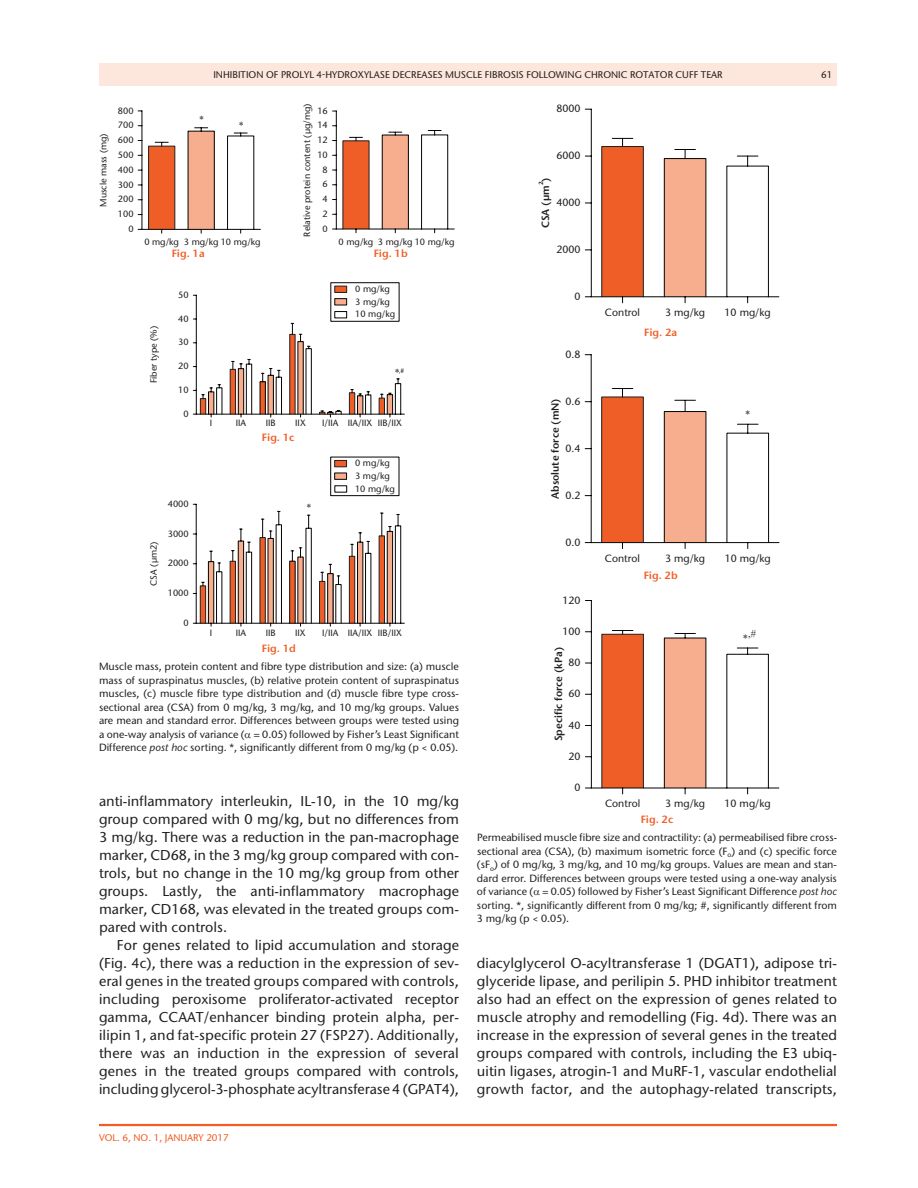
<style>
.page{position:relative;width:918px;height:1188px;background:#fff}
.page>*{position:absolute;margin:0;border:0;box-sizing:border-box;transform-origin:0 0}
.t1{font:500 14.25px/18px "Stone Sans ITC Pro";color:#231f20;text-align:justify}
.t2{font:500 10.5px/13.5px "Stone Sans ITC Pro";color:#231f20;text-align:justify}
.t3{font:500 10.5px "Stone Sans Std";color:#231f20}
.t4{font:600 10.5px "Stone Sans Std";color:#231f20}
.t5{font:600 10.5px "Stone Sans ITC Pro";color:#f25d23}
.t6{font:500 9.75px "Stone Sans ITC Pro";color:#231f20}
.t7{font:500 9.75px "Stone Sans ITC Pro";color:#f25d23}
.t8{font:500 9.15px/12.8px "Stone Sans Std";color:#231f20}
.t9{font:6.6px "Helvetica LT Std";color:#231f20}
.t10{font:600 6px "Stone Sans Std";color:#231f20}
.s1{font-style:italic}
</style>
<div class="page">
<div style="left:99px;top:63px;width:738px;height:23px;background:#fde7dc"></div>
<hr style="left:99px;top:1124px;width:738px;height:2px;background:#f25d23">
<hr style="left:591px;top:109px;width:1px;height:188px;background:#050504">
<svg style="left:585px;top:138px;width:194px;height:166px"></svg>
<hr style="left:591px;top:355px;width:1px;height:188px;background:#050504">
<hr style="left:591px;top:601px;width:1px;height:187px;background:#050504">
<hr style="left:336px;top:111px;width:1px;height:118px;background:#050504">
<svg style="left:333px;top:125px;width:122px;height:109px"></svg>
<div style="left:334px;top:460px;width:13px;height:7px;background:#ee5e26;border:1px solid #231f20"></div>
<div style="left:334px;top:473px;width:13px;height:7px;background:#f7ae8f;border:1px solid #050504"></div>
<div style="left:330px;top:457px;width:69px;height:39px;border:1px solid #050504"></div>
<hr style="left:196px;top:295px;width:1px;height:119px;background:#050504">
<div style="left:334px;top:286px;width:13px;height:7px;background:#ee5e26;border:1px solid #231f20"></div>
<div style="left:334px;top:298px;width:13px;height:7px;background:#f7ae8f;border:1px solid #050504"></div>
<div style="left:334px;top:311px;width:13px;height:7px;border:1px solid #050504"></div>
<div style="left:330px;top:282px;width:69px;height:40px;border:1px solid #050504"></div>
<svg style="left:585px;top:630px;width:194px;height:165px"></svg>
<svg style="left:585px;top:388px;width:194px;height:161px"></svg>
<svg style="left:138px;top:111px;width:123px;height:123px"></svg>
<svg style="left:193px;top:504px;width:212px;height:123px"></svg>
<svg style="left:193px;top:319px;width:212px;height:99px"></svg>
<p class="t8" style="left:97px;top:207px;width:75px;rotate:-90deg">Muscle mass (mg)</p>
<p class="t8" style="left:118px;top:104px;width:17px">800</p>
<p class="t8" style="left:118px;top:119px;width:17px">700</p>
<p class="t8" style="left:118px;top:134px;width:17px">600</p>
<p class="t8" style="left:118px;top:148px;width:17px">500</p>
<p class="t8" style="left:118px;top:163px;width:17px">400</p>
<p class="t8" style="left:118px;top:178px;width:17px">300</p>
<p class="t8" style="left:118px;top:193px;width:17px">200</p>
<p class="t8" style="left:118px;top:208px;width:17px">100</p>
<p class="t8" style="left:128px;top:222px;width:7px">0</p>
<p class="t6" style="left:213px;top:68px;width:511px">Inhi biti on of prolyl 4-hydroxylase decreases muscle fi brosi s followi ng chroni c rotator cuff tear</p>
<p class="t6" style="left:821px;top:68px;width:13px">61</p>
<p class="t8" style="left:144px;top:235px;width:118px">0 mg/kg 3 mg/kg 10 mg/kg</p>
<p class="t5" style="left:172px;top:246px;width:35px">Fig. 1a</p>
<p class="t8" style="left:178px;top:288px;width:12px">50</p>
<p class="t8" style="left:147px;top:383px;width:59px;rotate:-90deg">Fiber type (%)</p>
<p class="t8" style="left:178px;top:312px;width:12px">40</p>
<p class="t8" style="left:178px;top:336px;width:12px">30</p>
<p class="t8" style="left:178px;top:360px;width:12px">20</p>
<p class="t8" style="left:178px;top:383px;width:12px">10</p>
<p class="t8" style="left:184px;top:407px;width:7px">0</p>
<p class="t8" style="left:300px;top:237px;width:135px;rotate:-90deg">Relative protein content (µg/mg)</p>
<p class="t8" style="left:317px;top:104px;width:12px">16</p>
<p class="t8" style="left:317px;top:119px;width:12px">14</p>
<p class="t8" style="left:317px;top:134px;width:12px">12</p>
<p class="t8" style="left:317px;top:148px;width:12px">10</p>
<p class="t8" style="left:323px;top:163px;width:7px">8</p>
<p class="t8" style="left:323px;top:178px;width:7px">6</p>
<p class="t8" style="left:323px;top:193px;width:7px">4</p>
<p class="t8" style="left:323px;top:207px;width:7px">2</p>
<p class="t8" style="left:323px;top:222px;width:7px">0</p>
<p class="t8" style="left:339px;top:235px;width:117px">0 mg/kg 3 mg/kg 10 mg/kg</p>
<p class="t5" style="left:374px;top:246px;width:36px">Fig. 1b</p>
<p class="t8" style="left:355px;top:282px;width:41px">0 mg/kg<br>3 mg/kg<br>10 mg/kg</p>
<p class="t9" style="left:399px;top:367px;width:7px">,#</p>
<p class="t8" style="left:210px;top:417px;width:4px">I</p>
<p class="t8" style="left:236px;top:417px;width:12px">IIA</p>
<p class="t8" style="left:266px;top:417px;width:12px">IIB</p>
<p class="t8" style="left:295px;top:417px;width:12px">IIX</p>
<p class="t8" style="left:322px;top:417px;width:81px">I/IIA IIA/IIX IIB/IIX</p>
<p class="t8" style="left:147px;top:586px;width:46px;rotate:-90deg">CSA (µm2)</p>
<p class="t8" style="left:168px;top:497px;width:22px">4000</p>
<p class="t8" style="left:168px;top:527px;width:22px">3000</p>
<p class="t8" style="left:168px;top:557px;width:22px">2000</p>
<p class="t8" style="left:168px;top:587px;width:22px">1000</p>
<p class="t8" style="left:183px;top:616px;width:7px">0</p>
<p class="t5" style="left:262px;top:431px;width:34px">Fig. 1c</p>
<p class="t8" style="left:355px;top:457px;width:41px">0 mg/kg<br>3 mg/kg<br>10 mg/kg</p>
<p class="t8" style="left:210px;top:627px;width:4px">I</p>
<p class="t8" style="left:236px;top:627px;width:12px">IIA</p>
<p class="t8" style="left:266px;top:627px;width:12px">IIB</p>
<p class="t8" style="left:295px;top:627px;width:12px">IIX</p>
<p class="t8" style="left:322px;top:627px;width:81px">I/IIA IIA/IIX IIB/IIX</p>
<p class="t3" style="left:556px;top:102px;width:26px">8000</p>
<p class="t3" style="left:556px;top:149px;width:26px">6000</p>
<p class="t4" style="left:539px;top:228px;width:52px;rotate:-90deg">CSA (µm )</p>
<p class="t10" style="left:538px;top:185px;width:5px;rotate:-90deg">2</p>
<p class="t3" style="left:556px;top:196px;width:26px">4000</p>
<p class="t3" style="left:556px;top:243px;width:26px">2000</p>
<p class="t3" style="left:575px;top:290px;width:8px">0</p>
<p class="t3" style="left:565px;top:348px;width:17px">0.8</p>
<p class="t3" style="left:565px;top:395px;width:17px">0.6</p>
<p class="t4" style="left:549px;top:499px;width:102px;rotate:-90deg">Absolute force (mN)</p>
<p class="t3" style="left:565px;top:442px;width:17px">0.4</p>
<p class="t3" style="left:565px;top:489px;width:17px">0.2</p>
<p class="t3" style="left:565px;top:536px;width:17px">0.0</p>
<p class="t3" style="left:563px;top:594px;width:20px">120</p>
<p class="t3" style="left:563px;top:625px;width:20px">100</p>
<p class="t3" style="left:605px;top:306px;width:37px">Control</p>
<p class="t3" style="left:665px;top:306px;width:42px">3 mg/kg</p>
<p class="t3" style="left:725px;top:306px;width:48px">10 mg/kg</p>
<p class="t5" style="left:644px;top:326px;width:35px">Fig. 2a</p>
<p class="t3" style="left:605px;top:552px;width:37px">Control</p>
<p class="t3" style="left:665px;top:552px;width:42px">3 mg/kg</p>
<p class="t3" style="left:725px;top:552px;width:48px">10 mg/kg</p>
<p class="t5" style="left:644px;top:569px;width:36px">Fig. 2b</p>
<p class="t5" style="left:262px;top:642px;width:36px">Fig. 1d</p>
<p class="t2" style="left:99px;top:660px;width:362px">Muscle mass, protein content and fibre type distribution and size: (a) muscle mass of supraspinatus muscles, (b) relative protein content of supraspinatus muscles, (c) muscle fibre type distribution and (d) muscle fibre type cross&shy;sectional area (CSA) from 0 mg/kg, 3 mg/kg, and 10 mg/kg groups. Values are mean and standard error. Differences between groups were tested using a one-way analysis of variance ( = 0.05) followed by Fisher’s Least Significant Difference <span class="s1">post hoc</span> sorting. *, significantly different from 0 mg/kg (p &lt; 0.05).</p>
<p class="t1" style="left:99px;top:792px;width:362px">anti-inflammatory interleukin, IL-10, in the 10 mg/kg group compared with 0 mg/kg, but no differences from 3 mg/kg. There was a reduction in the pan-macrophage marker, CD68, in the 3 mg/kg group compared with con&shy;trols, but no change in the 10 mg/kg group from other groups. Lastly, the anti-inflammatory macrophage marker, CD168, was elevated in the treated groups com&shy;pared with controls.</p>
<p class="t1" style="left:99px;top:936px;width:362px;text-indent:18px">For genes related to lipid accumulation and storage (Fig. 4c), there was a reduction in the expression of sev&shy;eral genes in the treated groups compared with controls, including peroxisome proliferator-activated receptor gamma, CCAAT/enhancer binding protein alpha, per&shy;ilipin 1, and fat-specific protein 27 (FSP27). Additionally, there was an induction in the expression of several genes in the treated groups compared with controls, including glycerol-3-phosphate acyltransferase 4 (GPAT4),</p>
<p class="t7" style="left:99px;top:1132px;width:131px">vol. 6, No. 1, Jan uary 2017</p>
<p class="t4" style="left:552px;top:741px;width:96px;rotate:-90deg">Specific force (kPa)</p>
<p class="t3" style="left:569px;top:656px;width:14px">80</p>
<p class="t3" style="left:569px;top:687px;width:14px">60</p>
<p class="t3" style="left:569px;top:719px;width:14px">40</p>
<p class="t3" style="left:569px;top:750px;width:14px">20</p>
<p class="t3" style="left:575px;top:781px;width:8px">0</p>
<p class="t3" style="left:605px;top:797px;width:37px">Control</p>
<p class="t3" style="left:665px;top:797px;width:42px">3 mg/kg</p>
<p class="t3" style="left:725px;top:797px;width:48px">10 mg/kg</p>
<p class="t5" style="left:641px;top:813px;width:34px">Fig. 2c</p>
<p class="t2" style="left:477px;top:831px;width:362px">Permeabilised muscle fibre size and contractility: (a) permeabilised fibre cross&shy;sectional area (CSA), (b) maximum isometric force (F<sub>o</sub>) and (c) specific force (sF<sub>o</sub>) of 0 mg/kg, 3 mg/kg, and 10 mg/kg groups. Values are mean and stan&shy;dard error. Differences between groups were tested using a one-way analysis of variance ( = 0.05) followed by Fisher’s Least Significant Difference <span class="s1">post hoc </span>sorting. *, significantly different from 0 mg/kg; #, significantly different from 3 mg/kg (p &lt; 0.05).</p>
<p class="t1" style="left:477px;top:954px;width:362px">diacylglycerol O-acyltransferase 1 (DGAT1), adipose tri&shy;glyceride lipase, and perilipin 5. PHD inhibitor treatment also had an effect on the expression of genes related to muscle atrophy and remodelling (Fig. 4d). There was an increase in the expression of several genes in the treated groups compared with controls, including the E3 ubiq&shy;uitin ligases, atrogin-1 and MuRF-1, vascular endothelial growth factor, and the autophagy-related transcripts,</p>
</div>
